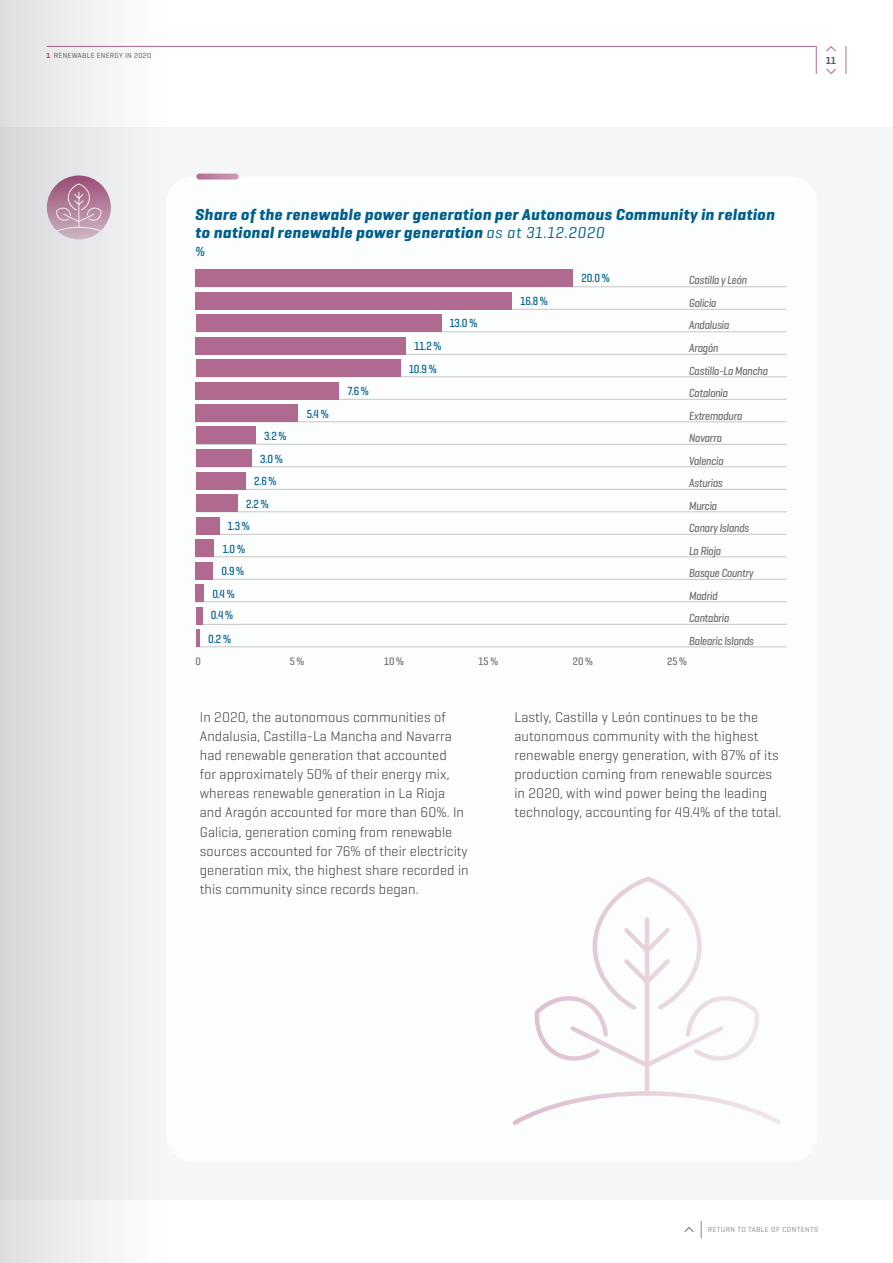
<style>
.page{position:relative;width:893px;height:1263px;background:#fff}
.page>*{position:absolute;margin:0;border:0;box-sizing:border-box;transform-origin:0 0}
.t1{font:italic 700 16.2px/18px "Geogrotesque Cond";letter-spacing:.025em;color:#00608b;scale:1.1 1}
.t2{font:300 14.25px/19px "Geogrotesque";letter-spacing:.005em;color:#3c3c3b}
.t3{font:italic 500 13.5px "Geogrotesque Cond";color:#00608b}
.t4{font:italic 500 12px/22.5px "Geogrotesque Cond";letter-spacing:-.02em;color:#706f6f}
.t5{font:500 12px/22.5px "Geogrotesque Cond";letter-spacing:-.015em;color:#00608b;text-align:center;scale:.95 1}
.t6{font:500 11.1px "Geogrotesque Cond";letter-spacing:.015em;color:#706f6f}
.t7{font:600 10.5px "Geogrotesque Cond";color:#575756}
.t8{font:7.5px "Geogrotesque";letter-spacing:.05em;color:#878787}
.t9{font:7.5px "Geogrotesque";letter-spacing:.035em;color:#575756}
.s1{font-weight:700;color:#b16a8f}
.s2{font-weight:400}
</style>
<div class="page">
<div style="left:0;top:128px;width:893px;height:1072px;background:#f4f6f8"></div>
<svg style="left:826px;top:68px;width:10px;height:6px"></svg>
<svg style="left:826px;top:46px;width:10px;height:6px"></svg>
<svg style="left:846px;top:46px;width:1px;height:28px"></svg>
<svg style="left:816px;top:46px;width:1px;height:28px"></svg>
<hr style="left:47px;top:46px;width:769px;height:1px;background:#b16a8f">
<div style="left:166px;top:177px;width:651px;height:985px;background:#fcfdfd;border-radius:26px"></div>
<svg style="left:199px;top:174px;width:37px;height:6px"></svg>
<svg style="left:701px;top:1221px;width:1px;height:17px"></svg>
<svg style="left:684px;top:1227px;width:10px;height:5px"></svg>
<hr style="left:196px;top:287px;width:591px;height:1px;background:#c6c6c6">
<hr style="left:196px;top:309px;width:591px;height:1px;background:#c6c6c6">
<hr style="left:196px;top:332px;width:591px;height:1px;background:#c6c6c6">
<hr style="left:196px;top:354px;width:591px;height:1px;background:#c6c6c6">
<hr style="left:196px;top:377px;width:591px;height:1px;background:#c6c6c6">
<hr style="left:196px;top:399px;width:591px;height:1px;background:#c6c6c6">
<hr style="left:196px;top:422px;width:591px;height:1px;background:#c6c6c6">
<hr style="left:196px;top:444px;width:591px;height:1px;background:#c6c6c6">
<hr style="left:196px;top:467px;width:591px;height:1px;background:#c6c6c6">
<hr style="left:196px;top:489px;width:591px;height:1px;background:#c6c6c6">
<hr style="left:196px;top:512px;width:591px;height:1px;background:#c6c6c6">
<hr style="left:196px;top:534px;width:591px;height:1px;background:#c6c6c6">
<hr style="left:196px;top:557px;width:591px;height:1px;background:#c6c6c6">
<hr style="left:196px;top:579px;width:591px;height:1px;background:#c6c6c6">
<hr style="left:196px;top:602px;width:591px;height:1px;background:#c6c6c6">
<hr style="left:196px;top:624px;width:591px;height:1px;background:#c6c6c6">
<hr style="left:196px;top:647px;width:591px;height:1px;background:#c6c6c6">
<hr style="left:196px;top:630px;width:4px;height:17px;background:#b16a8f">
<div style="left:196px;top:607px;width:6px;height:17px;background:#b16a8f"></div>
<div style="left:196px;top:584px;width:8px;height:17px;background:#b16a8f"></div>
<div style="left:196px;top:562px;width:17px;height:17px;background:#b16a8f"></div>
<div style="left:196px;top:540px;width:18px;height:17px;background:#b16a8f"></div>
<div style="left:196px;top:517px;width:23px;height:17px;background:#b16a8f"></div>
<div style="left:196px;top:495px;width:42px;height:17px;background:#b16a8f"></div>
<div style="left:196px;top:472px;width:49px;height:17px;background:#b16a8f"></div>
<div style="left:196px;top:450px;width:56px;height:17px;background:#b16a8f"></div>
<div style="left:196px;top:427px;width:60px;height:17px;background:#b16a8f"></div>
<div style="left:196px;top:404px;width:102px;height:17px;background:#b16a8f"></div>
<div style="left:196px;top:382px;width:143px;height:17px;background:#b16a8f"></div>
<div style="left:196px;top:360px;width:205px;height:17px;background:#b16a8f"></div>
<div style="left:196px;top:337px;width:210px;height:17px;background:#b16a8f"></div>
<div style="left:196px;top:314px;width:245px;height:17px;background:#b16a8f"></div>
<div style="left:196px;top:292px;width:316px;height:17px;background:#b16a8f"></div>
<div style="left:196px;top:269px;width:377px;height:17px;background:#b16a8f"></div>
<svg style="left:512px;top:877px;width:269px;height:248px"></svg>
<div style="left:0;top:0;width:166px;height:1263px;background:linear-gradient(to right,#d6d7d8,#f5f6f8)"></div>
<p class="t9" style="left:47px;top:51px;width:106px"><span class="s1">1</span> RENEWABLE ENERGY IN 2020</p>
<p class="t7" style="left:826px;top:53px;width:11px">11</p>
<p class="t1" style="left:196px;top:205px;width:528px">Share of the renewable power generation per Autonomous Community in relation to national renewable power generation <span class="s2">as at 31.12.2020</span></p>
<p class="t3" style="left:196px;top:243px;width:11px">%</p>
<p class="t5" style="left:264px;top:424px;width:25px">3.2 %</p>
<p class="t5" style="left:260px;top:447px;width:25px">3.0 %</p>
<p class="t5" style="left:254px;top:470px;width:25px">2.6 %</p>
<p class="t5" style="left:246px;top:492px;width:25px">2.2 %</p>
<p class="t5" style="left:228px;top:514px;width:25px">1.3 %</p>
<p class="t5" style="left:223px;top:537px;width:25px">1.0 %</p>
<p class="t5" style="left:221px;top:560px;width:25px">0.9 %</p>
<p class="t5" style="left:212px;top:582px;width:25px">0.4 %</p>
<p class="t5" style="left:211px;top:603px;width:25px">0.4 %</p>
<p class="t5" style="left:208px;top:627px;width:25px">0.2 %</p>
<p class="t5" style="left:307px;top:402px;width:25px">5.4 %</p>
<p class="t5" style="left:347px;top:379px;width:24px">7.6 %</p>
<p class="t5" style="left:409px;top:334px;width:36px">11.2 %<br>10.9 %</p>
<p class="t5" style="left:450px;top:312px;width:31px">13.0 %</p>
<p class="t5" style="left:520px;top:289px;width:30px">16.8 %</p>
<p class="t5" style="left:581px;top:267px;width:31px">20.0 %</p>
<p class="t4" style="left:689px;top:269px;width:80px">Castilla y León<br>Galicia<br>Andalusia<br>Aragón<br>Castilla-La Mancha<br>Catalonia<br>Extremadura<br>Navarra<br>Valencia<br>Asturias<br>Murcia<br>Canary Islands<br>La Rioja<br>Basque Country<br>Madrid<br>Cantabria<br>Balearic Islands</p>
<p class="t6" style="left:196px;top:654px;width:7px">0</p>
<p class="t6" style="left:290px;top:654px;width:16px">5 %</p>
<p class="t6" style="left:384px;top:654px;width:21px">10 %</p>
<p class="t6" style="left:478px;top:654px;width:21px">15 %</p>
<p class="t6" style="left:573px;top:654px;width:22px">20 %</p>
<p class="t6" style="left:667px;top:654px;width:21px">25 %</p>
<p class="t2" style="left:200px;top:707px;width:270px">In 2020, the autonomous communities of Andalusia, Castilla-La Mancha and Navarra had renewable generation that accounted<br>for approximately 50% of their energy mix, whereas renewable generation in La Rioja and Aragón accounted for more than 60%. In Galicia, generation coming from renewable sources accounted for 76% of their electricity generation mix, the highest share recorded in this community since records began.</p>
<p class="t2" style="left:514px;top:707px;width:268px">Lastly, Castilla y León continues to be the autonomous community with the highest renewable energy generation, with 87% of its production coming from renewable sources in 2020, with wind power being the leading technology, accounting for 49.4% of the total.</p>
<p class="t8" style="left:708px;top:1225px;width:112px">RETURN TO TABLE OF CONTENTS</p>
</div>
